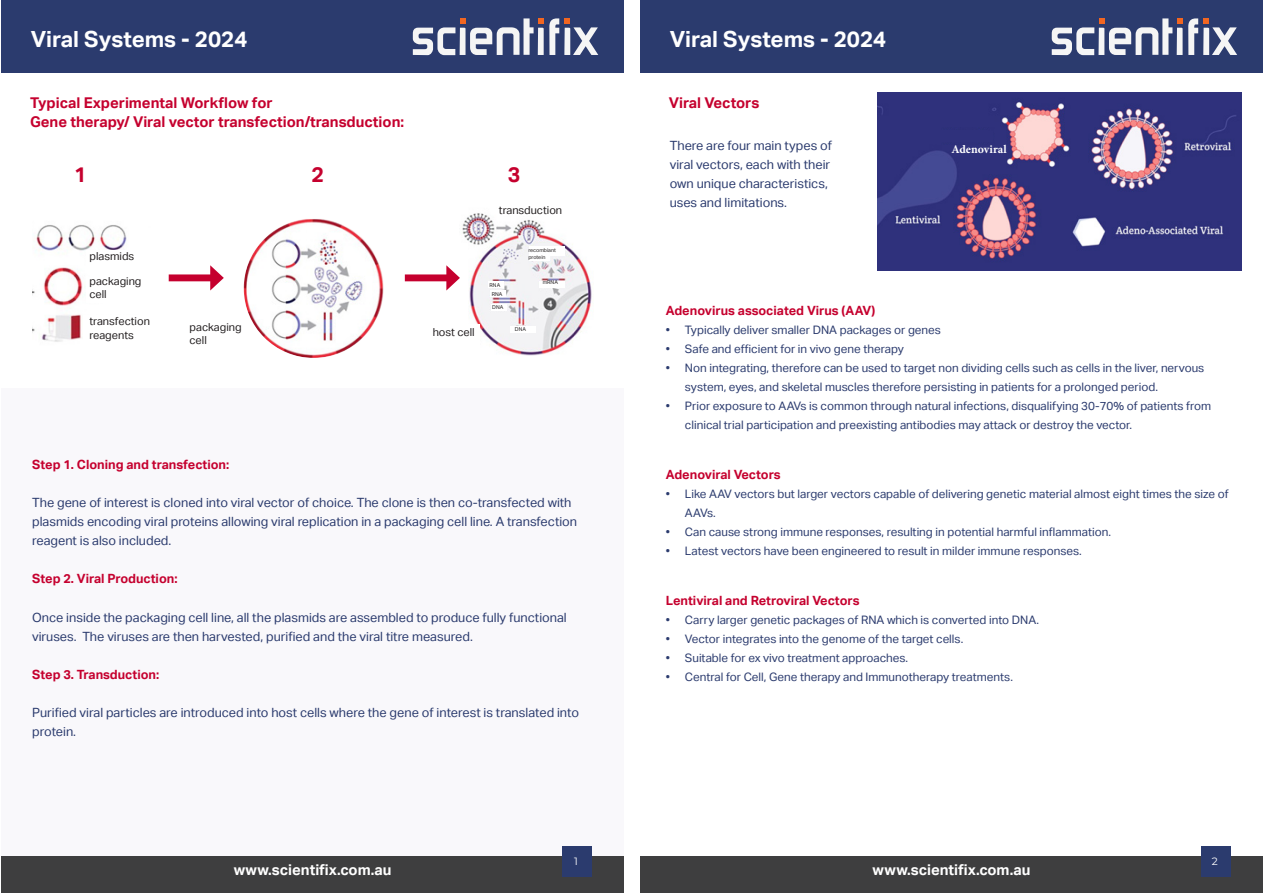
<style>
.page{position:relative;width:1263px;height:893px;background:#fff}
.page>*{position:absolute;margin:0;border:0;box-sizing:border-box;transform-origin:0 0}
.t1{font:700 23.4px "Aktiv Grotesk";color:#fff}
.t2{font:700 22.2px "Aktiv Grotesk";color:#fff}
.t3{font:700 21.15px "Aktiv Grotesk";color:#c5002e}
.t4{font:700 14.85px/19px "Aktiv Grotesk";color:#c5002e}
.t5{font:700 14.85px "Aktiv Grotesk";color:#fff}
.t6{font:12.75px/19px "Aktiv Grotesk";color:#2b3b6e}
.t7{font:700 12.75px "Aktiv Grotesk";color:#c5002e}
.t8{font:700 11.85px "Minion Pro";color:#fff}
.t9{font:11.7px/19px "Aktiv Grotesk";color:#2b3b6e}
.t10{font:10.95px/13.2px "Aktiv Grotesk";color:#231f20}
.t11{font:10.65px "Montserrat";color:#fff}
.t12{font:5.25px/6.4px "Aktiv Grotesk";color:#231f20}
</style>
<div class="page">
<div style="left:1px;top:388px;width:623px;height:468px;background:#f9f8fb"></div>
<div style="left:1px;top:0;width:623px;height:73px;background:#2b3b6e"></div>
<svg style="left:413px;top:18px;width:185px;height:37px"></svg>
<div style="left:1px;top:856px;width:623px;height:37px;background:#3e3e3f"></div>
<div style="left:562px;top:846px;width:30px;height:31px;background:#2b3b6e"></div>
<img style="left:32px;top:225px;width:95px;height:117px">
<img style="left:244px;top:219px;width:140px;height:139px">
<img style="left:462px;top:213px;width:130px;height:143px">
<div style="left:169px;top:274px;width:47px;height:7px;background:#c5002e"></div>
<svg style="left:210px;top:265px;width:14px;height:26px"></svg>
<div style="left:405px;top:274px;width:47px;height:7px;background:#c5002e"></div>
<svg style="left:446px;top:265px;width:14px;height:26px"></svg>
<div style="left:87px;top:277px;width:52px;height:26px;background:#fff"></div>
<div style="left:87px;top:250px;width:52px;height:15px;background:#fff"></div>
<div style="left:83px;top:315px;width:63px;height:26px;background:#fff"></div>
<div style="left:450px;top:324px;width:29px;height:30px;background:#fff"></div>
<div style="left:500px;top:201px;width:47px;height:15px;background:#fff"></div>
<div style="left:529px;top:247px;width:36px;height:9px;background:#fff"></div>
<div style="left:529px;top:251px;width:21px;height:9px;background:#fff"></div>
<div style="left:539px;top:281px;width:26px;height:7px;background:#fff"></div>
<div style="left:510px;top:326px;width:25px;height:6px;background:#fff"></div>
<div style="left:491px;top:304px;width:15px;height:7px;background:#fff"></div>
<div style="left:491px;top:290px;width:15px;height:7px;background:#fff"></div>
<div style="left:488px;top:282px;width:16px;height:6px;background:#fff"></div>
<div style="left:640px;top:0;width:623px;height:73px;background:#2b3b6e"></div>
<svg style="left:1188px;top:18px;width:49px;height:37px"></svg>
<svg style="left:1052px;top:18px;width:130px;height:37px"></svg>
<div style="left:640px;top:856px;width:623px;height:37px;background:#3e3e3f"></div>
<div style="left:1201px;top:846px;width:29px;height:31px;background:#2b3b6e"></div>
<img style="left:877px;top:93px;width:365px;height:177px">
<img style="left:937px;top:130px;width:56px;height:14px">
<p class="t1" style="left:31px;top:19px;width:257px">REUSABLE FACE MASK</p>
<p class="t2" style="left:31px;top:27px;width:218px">Viral Systems - 2024</p>
<p class="t4" style="left:30px;top:93px;width:376px">Typical Experimental Workflow for<br>Gene therapy/ Viral vector transfection/transduction:</p>
<p class="t3" style="left:74px;top:162px;width:14px">1</p>
<p class="t3" style="left:311px;top:162px;width:14px">2</p>
<p class="t3" style="left:508px;top:162px;width:14px">3</p>
<p class="t10" style="left:89px;top:250px;width:46px">plasmids</p>
<p class="t10" style="left:89px;top:275px;width:54px">packaging cell</p>
<p class="t10" style="left:89px;top:315px;width:62px">transfection reagents</p>
<p class="t10" style="left:433px;top:326px;width:44px">host cell</p>
<p class="t10" style="left:190px;top:321px;width:54px">packaging cell</p>
<p class="t10" style="left:499px;top:204px;width:65px">transduction</p>
<p class="t12" style="left:528px;top:247px;width:29px">recombiant protein</p>
<p class="t12" style="left:543px;top:279px;width:17px">mRNA</p>
<p class="t12" style="left:490px;top:282px;width:12px">RNA</p>
<p class="t12" style="left:492px;top:291px;width:12px">RNA</p>
<p class="t12" style="left:492px;top:304px;width:13px">DNA</p>
<p class="t12" style="left:515px;top:326px;width:13px">DNA</p>
<p class="t7" style="left:32px;top:457px;width:199px">Step 1. Cloning and transfection:</p>
<p class="t6" style="left:32px;top:493px;width:546px">The gene of interest is cloned into viral vector of choice. The clone is then co-transfected with plasmids encoding viral proteins allowing viral replication in a packaging cell line. A transfection reagent is also included.</p>
<p class="t7" style="left:32px;top:572px;width:147px">Step 2. Viral Production:</p>
<p class="t6" style="left:32px;top:608px;width:536px">Once inside the packaging cell line, all the plasmids are assembled to produce fully functional viruses. The viruses are then harvested, purified and the viral titre measured.</p>
<p class="t7" style="left:32px;top:667px;width:129px">Step 3. Transduction:</p>
<p class="t6" style="left:32px;top:703px;width:548px">Purified viral particles are introduced into host cells where the gene of interest is translated into protein.</p>
<p class="t5" style="left:234px;top:861px;width:159px">www.scientifix.com.au</p>
<p class="t11" style="left:574px;top:854px;width:5px">1</p>
<p class="t1" style="left:670px;top:19px;width:257px">REUSABLE FACE MASK</p>
<p class="t2" style="left:670px;top:27px;width:218px">Viral Systems - 2024</p>
<p class="t4" style="left:669px;top:93px;width:92px">Viral Vectors</p>
<p class="t6" style="left:670px;top:136px;width:164px">There are four main types of viral vectors, each with their own unique characteristics, uses and limitations.</p>
<p class="t8" style="left:951px;top:141px;width:57px">Adenoviral</p>
<p class="t7" style="left:666px;top:303px;width:211px">Adenovirus associated Virus (AAV)</p>
<p class="t9" style="left:666px;top:320px;width:277px">• Typically deliver smaller DNA packages or genes</p>
<p class="t9" style="left:666px;top:339px;width:240px">• Safe and efficient for in vivo gene therapy</p>
<p class="t9" style="left:685px;top:358px;width:521px;text-indent:-19px">• Non integrating, therefore can be used to target non dividing cells such as cells in the liver, nervous system, eyes, and skeletal muscles therefore persisting in patients for a prolonged period.</p>
<p class="t9" style="left:685px;top:397px;width:528px;text-indent:-19px">• Prior exposure to AAVs is common through natural infections, disqualifying 30-70% of patients from clinical trial participation and preexisting antibodies may attack or destroy the vector.</p>
<p class="t7" style="left:666px;top:467px;width:116px">Adenoviral Vectors</p>
<p class="t9" style="left:685px;top:484px;width:545px;text-indent:-19px">• Like AAV vectors but larger vectors capable of delivering genetic material almost eight times the size of<br>AAVs.</p>
<p class="t9" style="left:666px;top:523px;width:447px">• Can cause strong immune responses, resulting in potential harmful inflammation.</p>
<p class="t9" style="left:666px;top:542px;width:417px">• Latest vectors have been engineered to result in milder immune responses.</p>
<p class="t7" style="left:666px;top:593px;width:195px">Lentiviral and Retroviral Vectors</p>
<p class="t9" style="left:666px;top:610px;width:375px">• Carry larger genetic packages of RNA which is converted into DNA.</p>
<p class="t9" style="left:666px;top:630px;width:299px">• Vector integrates into the genome of the target cells.</p>
<p class="t9" style="left:666px;top:649px;width:244px">• Suitable for ex vivo treatment approaches.</p>
<p class="t9" style="left:666px;top:668px;width:349px">• Central for Cell, Gene therapy and Immunotherapy treatments.</p>
<p class="t5" style="left:873px;top:861px;width:159px">www.scientifix.com.au</p>
<p class="t11" style="left:1212px;top:854px;width:8px">2</p>
</div>
